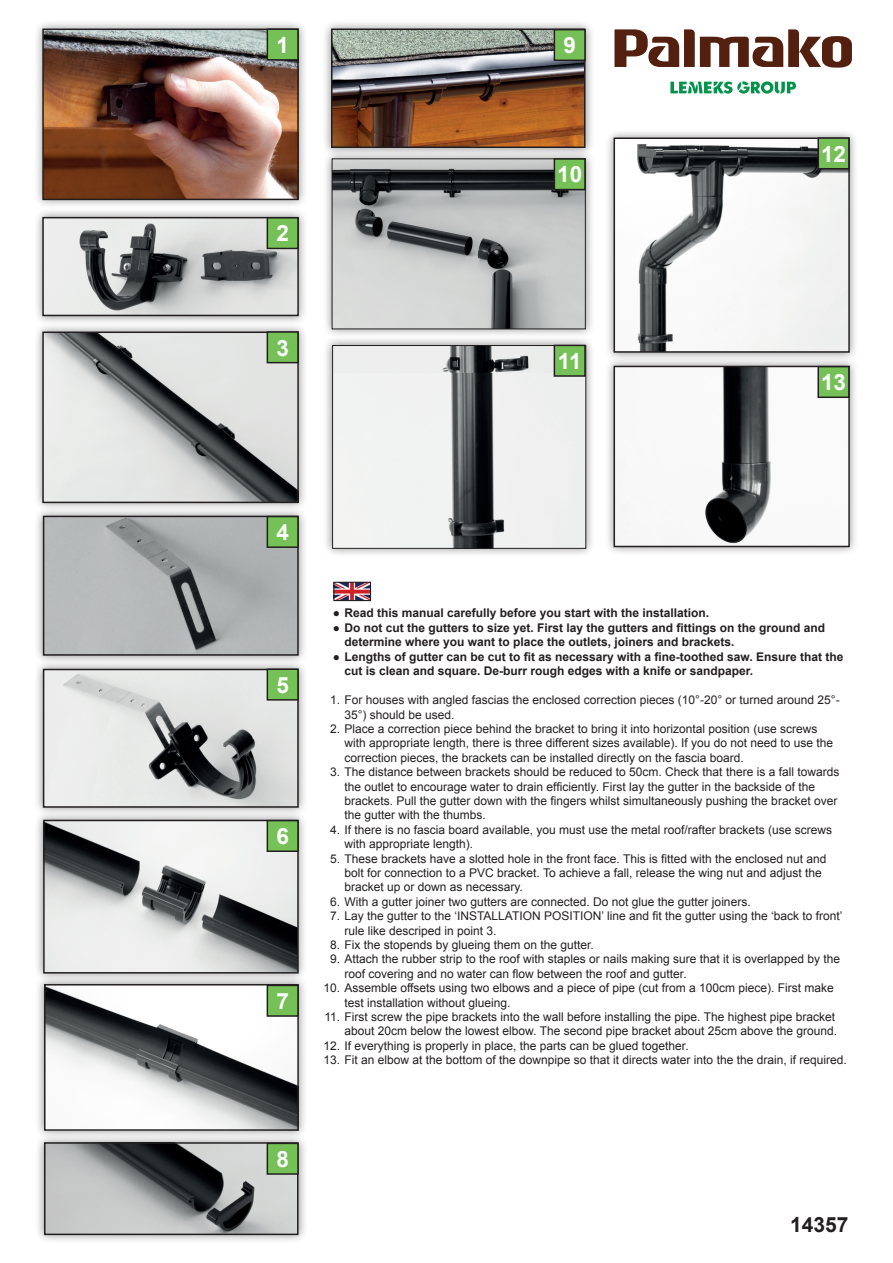
<style>
.page{position:relative;width:893px;height:1263px;background:#fff}
.page>*{position:absolute;margin:0;border:0;box-sizing:border-box;transform-origin:0 0}
.t1{font:700 22.5px "Arial";color:#fff}
.t2{font:700 21px "Arial";color:#231f20}
.t3{font:12px/14.4px "Arial";color:#231f20}
.t4{font:700 12px/14.4px "Arial";color:#231f20}
</style>
<div class="page">
<div style="left:34px;top:660px;width:274px;height:157px;background:#231f20;opacity:.5"></div>
<img style="left:46px;top:672px;width:250px;height:133px">
<div style="left:43px;top:669px;width:256px;height:139px;border:2px solid #231f20"></div>
<div style="left:33px;top:323px;width:275px;height:189px;background:#231f20;opacity:.5"></div>
<img style="left:45px;top:334px;width:251px;height:166px">
<div style="left:42px;top:331px;width:257px;height:172px;border:2px solid #231f20"></div>
<div style="left:33px;top:208px;width:275px;height:117px;background:#231f20;opacity:.5"></div>
<img style="left:45px;top:220px;width:251px;height:93px">
<div style="left:42px;top:217px;width:257px;height:99px;border:2px solid #231f20"></div>
<div style="left:33px;top:20px;width:275px;height:189px;background:#231f20;opacity:.5"></div>
<img style="left:45px;top:32px;width:251px;height:165px">
<div style="left:42px;top:29px;width:257px;height:171px;border:2px solid #231f20"></div>
<div style="left:34px;top:507px;width:274px;height:158px;background:#231f20;opacity:.5"></div>
<img style="left:46px;top:519px;width:250px;height:134px">
<div style="left:43px;top:516px;width:256px;height:140px;border:2px solid #231f20"></div>
<div style="left:35px;top:1133px;width:273px;height:111px;background:#231f20;opacity:.5"></div>
<img style="left:47px;top:1145px;width:248px;height:87px">
<div style="left:44px;top:1142px;width:254px;height:93px;border:2px solid #231f20"></div>
<div style="left:322px;top:20px;width:273px;height:137px;background:#231f20;opacity:.5"></div>
<img style="left:334px;top:31px;width:248px;height:114px">
<div style="left:331px;top:28px;width:254px;height:120px;border:2px solid #231f20"></div>
<div style="left:34px;top:811px;width:274px;height:171px;background:#231f20;opacity:.5"></div>
<img style="left:46px;top:823px;width:250px;height:147px">
<div style="left:43px;top:820px;width:256px;height:153px;border:2px solid #231f20"></div>
<div style="left:35px;top:975px;width:273px;height:165px;background:#231f20;opacity:.5"></div>
<img style="left:47px;top:987px;width:249px;height:141px">
<div style="left:44px;top:984px;width:255px;height:147px;border:2px solid #231f20"></div>
<div style="left:605px;top:357px;width:254px;height:199px;background:#231f20;opacity:.5"></div>
<img style="left:616px;top:369px;width:231px;height:175px">
<div style="left:613px;top:366px;width:237px;height:181px;border:2px solid #231f20"></div>
<div style="left:605px;top:129px;width:254px;height:233px;background:#231f20;opacity:.5"></div>
<img style="left:616px;top:140px;width:231px;height:210px">
<div style="left:613px;top:137px;width:237px;height:216px;border:2px solid #231f20"></div>
<div style="left:323px;top:149px;width:272px;height:189px;background:#231f20;opacity:.5"></div>
<img style="left:334px;top:160px;width:250px;height:167px">
<div style="left:332px;top:158px;width:254px;height:171px;border:1px solid #231f20"></div>
<div style="left:323px;top:336px;width:272px;height:222px;background:#231f20;opacity:.5"></div>
<img style="left:334px;top:347px;width:220px;height:26px">
<img style="left:334px;top:373px;width:250px;height:174px">
<div style="left:332px;top:345px;width:254px;height:204px;border:1px solid #231f20"></div>
<div style="left:267px;top:29px;width:31px;height:31px;background:#75c157"></div>
<div style="left:267px;top:28px;width:32px;height:33px;border:2px solid #231f20"></div>
<div style="left:267px;top:218px;width:31px;height:30px;background:#75c157"></div>
<div style="left:267px;top:217px;width:32px;height:32px;border:2px solid #231f20"></div>
<div style="left:267px;top:332px;width:31px;height:31px;background:#75c157"></div>
<div style="left:267px;top:331px;width:32px;height:32px;border:2px solid #231f20"></div>
<div style="left:267px;top:517px;width:31px;height:30px;background:#75c157"></div>
<div style="left:267px;top:516px;width:32px;height:32px;border:2px solid #231f20"></div>
<div style="left:267px;top:669px;width:31px;height:31px;background:#75c157"></div>
<div style="left:267px;top:668px;width:32px;height:33px;border:2px solid #231f20"></div>
<div style="left:267px;top:821px;width:31px;height:30px;background:#75c157"></div>
<div style="left:267px;top:820px;width:32px;height:32px;border:2px solid #231f20"></div>
<div style="left:267px;top:985px;width:31px;height:31px;background:#75c157"></div>
<div style="left:267px;top:985px;width:32px;height:32px;border:2px solid #231f20"></div>
<div style="left:267px;top:1143px;width:31px;height:31px;background:#75c157"></div>
<div style="left:267px;top:1143px;width:32px;height:32px;border:2px solid #231f20"></div>
<div style="left:554px;top:30px;width:31px;height:30px;background:#75c157"></div>
<div style="left:554px;top:29px;width:32px;height:32px;border:2px solid #231f20"></div>
<div style="left:554px;top:159px;width:31px;height:31px;background:#75c157"></div>
<div style="left:554px;top:158px;width:32px;height:32px;border:2px solid #231f20"></div>
<div style="left:554px;top:345px;width:31px;height:31px;background:#75c157"></div>
<div style="left:554px;top:345px;width:32px;height:32px;border:2px solid #231f20"></div>
<div style="left:818px;top:367px;width:31px;height:30px;background:#75c157"></div>
<div style="left:817px;top:366px;width:33px;height:32px;border:2px solid #231f20"></div>
<div style="left:818px;top:138px;width:31px;height:31px;background:#75c157"></div>
<div style="left:817px;top:137px;width:33px;height:32px;border:2px solid #231f20"></div>
<img style="left:335px;top:584px;width:34px;height:15px">
<div style="left:333px;top:582px;width:38px;height:19px;border:1px solid #231f20"></div>
<svg style="left:614px;top:29px;width:238px;height:39px"></svg>
<svg style="left:670px;top:81px;width:126px;height:13px"></svg>
<h1 class="t1" style="left:276px;top:30px;width:14px">1</h1>
<h1 class="t1" style="left:276px;top:218px;width:14px">2</h1>
<h1 class="t1" style="left:276px;top:333px;width:14px">3</h1>
<h1 class="t1" style="left:563px;top:30px;width:14px">9</h1>
<h1 class="t1" style="left:557px;top:159px;width:26px">10</h1>
<h1 class="t1" style="left:558px;top:346px;width:25px">11</h1>
<h1 class="t1" style="left:821px;top:139px;width:26px">12</h1>
<h1 class="t1" style="left:821px;top:367px;width:26px">13</h1>
<h1 class="t1" style="left:276px;top:517px;width:14px">4</h1>
<h1 class="t1" style="left:276px;top:670px;width:14px">5</h1>
<h1 class="t1" style="left:276px;top:821px;width:14px">6</h1>
<h1 class="t1" style="left:276px;top:986px;width:14px">7</h1>
<h1 class="t1" style="left:276px;top:1144px;width:14px">8</h1>
<p class="t4" style="left:333px;top:606px;width:378px">● Read this manual carefully before you start with the installation.</p>
<p class="t4" style="left:344px;top:621px;width:482px;text-indent:-11px">● Do not cut the gutters to size yet. First lay the gutters and fittings on the ground and determine where you want to place the outlets, joiners and brackets.</p>
<p class="t4" style="left:344px;top:650px;width:500px;text-indent:-11px">● Lengths of gutter can be cut to fit as necessary with a fine-toothed saw. Ensure that the cut is clean and square. De-burr rough edges with a knife or sandpaper.</p>
<p class="t3" style="left:344px;top:693px;width:497px;text-indent:-14px">1. For houses with angled fascias the enclosed correction pieces (10°-20° or turned around 25°-<br>35°) should be used.</p>
<p class="t3" style="left:344px;top:722px;width:490px;text-indent:-14px">2. Place a correction piece behind the bracket to bring it into horizontal position (use screws with appropriate length, there is three different sizes available). If you do not need to use the correction pieces, the brackets can be installed directly on the fascia board.</p>
<p class="t3" style="left:344px;top:765px;width:496px;text-indent:-14px">3. The distance between brackets should be reduced to 50cm. Check that there is a fall towards the outlet to encourage water to drain efficiently. First lay the gutter in the backside of the brackets. Pull the gutter down with the fingers whilst simultaneously pushing the bracket over the gutter with the thumbs.</p>
<p class="t3" style="left:344px;top:822px;width:489px;text-indent:-14px">4. If there is no fascia board available, you must use the metal roof/rafter brackets (use screws with appropriate length).</p>
<p class="t3" style="left:344px;top:851px;width:484px;text-indent:-14px">5. These brackets have a slotted hole in the front face. This is fitted with the enclosed nut and bolt for connection to a PVC bracket. To achieve a fall, release the wing nut and adjust the bracket up or down as necessary.</p>
<p class="t3" style="left:330px;top:894px;width:422px">6. With a gutter joiner two gutters are connected. Do not glue the gutter joiners.</p>
<p class="t3" style="left:344px;top:909px;width:500px;text-indent:-14px">7. Lay the gutter to the ‘INSTALLATION POSITION’ line and fit the gutter using the ‘back to front’ rule like descriped in point 3.</p>
<p class="t3" style="left:330px;top:938px;width:265px">8. Fix the stopends by glueing them on the gutter.</p>
<p class="t3" style="left:344px;top:952px;width:497px;text-indent:-14px">9. Attach the rubber strip to the roof with staples or nails making sure that it is overlapped by the roof covering and no water can flow between the roof and gutter.</p>
<p class="t3" style="left:344px;top:981px;width:491px;text-indent:-21px">10. Assemble offsets using two elbows and a piece of pipe (cut from a 100cm piece). First make test installation without glueing.</p>
<p class="t3" style="left:324px;top:1010px;width:514px;text-align:right">11. First screw the pipe brackets into the wall before installing the pipe. The highest pipe bracket about 20cm below the lowest elbow. The second pipe bracket about 25cm above the ground.</p>
<p class="t3" style="left:323px;top:1038px;width:367px">12. If everything is properly in place, the parts can be glued together.</p>
<p class="t3" style="left:323px;top:1053px;width:525px">13. Fit an elbow at the bottom of the downpipe so that it directs water into the the drain, if required.</p>
<h2 class="t2" style="left:790px;top:1210px;width:60px">14357</h2>
</div>
